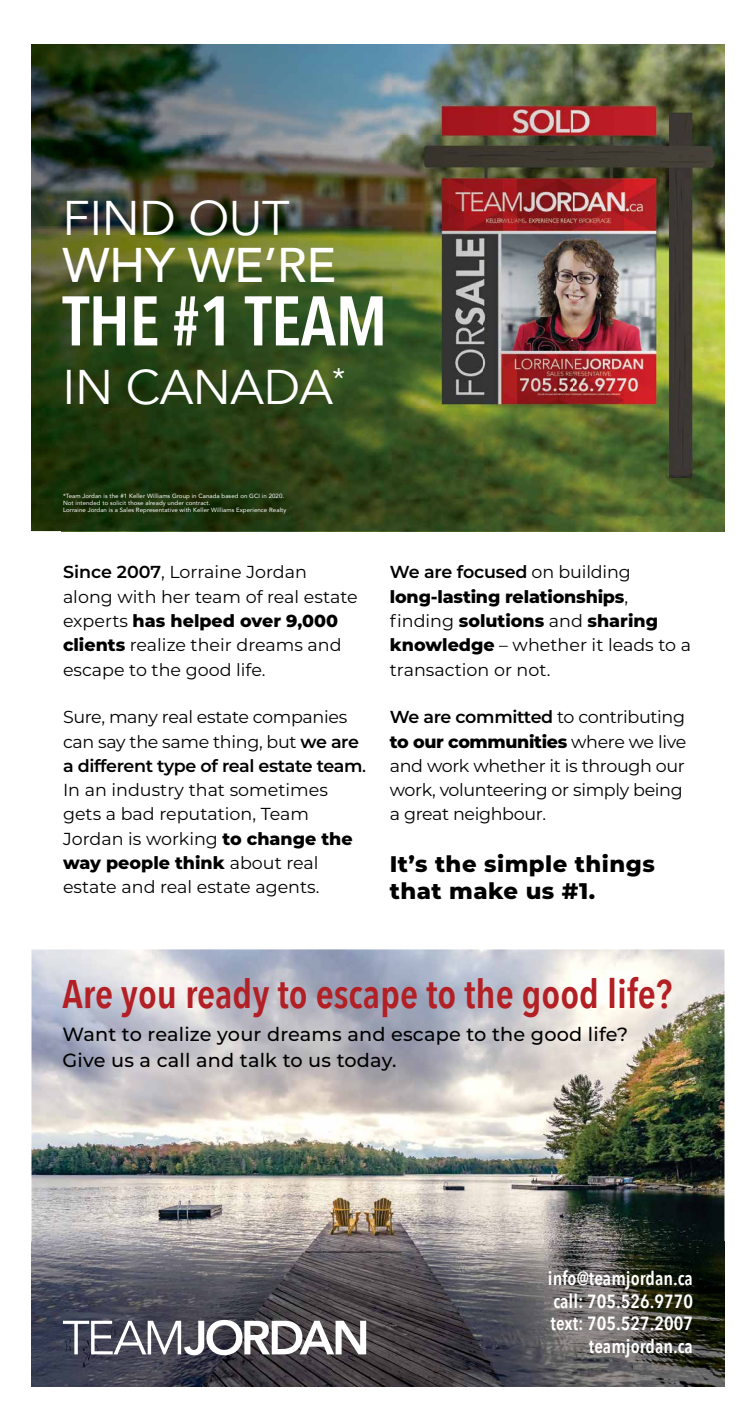
<style>
.page{position:relative;width:756px;height:1418px;background:#fff}
.page>*{position:absolute;margin:0;border:0;box-sizing:border-box;transform-origin:0 0}
.t1{font:600 69.39px "Avenir Next Condensed";letter-spacing:-.01em;color:#fff}
.t2{font:48.56px "Avenir";letter-spacing:-.01em;color:#fff}
.t3{font:500 48.56px "Avenir";letter-spacing:-.01em;color:#fff}
.t4{font:600 39.9px "Avenir Next Condensed";color:#b21f24}
.t5{font:800 22.57px/27.7px "Montserrat";letter-spacing:.02em;color:#000}
.t6{font:500 19.07px/25.1px "Montserrat";letter-spacing:.01em;color:#000}
.t7{font:600 19.07px/22.6px "Avenir Next Condensed";color:#fff;text-align:right}
.t8{font:17.32px/24.2px "Montserrat";color:#000}
.t9{font:17.32px/24.2px "Montserrat";letter-spacing:-.02em;color:#000}
.t10{font:6.04px/7.3px "Avenir";letter-spacing:.01em;color:#fff}
.s1{font-weight:600}
.s2{font-weight:800}
.s3{font-weight:500}
</style>
<div class="page">
<img style="left:61px;top:530px;width:663px;height:1px">
<img style="left:32px;top:44px;width:692px;height:486px">
<img style="left:32px;top:949px;width:692px;height:292px">
<img style="left:32px;top:1241px;width:692px;height:145px">
<svg style="left:63px;top:1319px;width:303px;height:36px"></svg>
<h2 class="t2" style="left:63px;top:190px;width:229px">FIND OUT</h2>
<h2 class="t3" style="left:63px;top:223px;width:275px">WHY WE’RE</h2>
<h1 class="t1" style="left:63px;top:261px;width:327px">THE #1 TEAM</h1>
<h2 class="t2" style="left:63px;top:358px;width:284px">IN CANADA<sup>*</sup></h2>
<p class="t10" style="left:63px;top:492px;width:225px">*Team Jordan is the #1 Keller Williams Group in Canada based on GCI in 2020.<br>Not intended to solicit those already under contract.<br>Lorraine Jordan is a Sales Representative with Keller Williams Experience Realty</p>
<p class="t8" style="left:63px;top:559px;width:296px"><span class="s1">Since 2007</span>, Lorraine Jordan along with her team of real estate experts <span class="s2">has helped over 9,000 clients</span> realize their dreams and escape to the good life.</p>
<p class="t8" style="left:63px;top:704px;width:305px">Sure, many real estate companies can say the same thing, but <span class="s1">we are a different type of real estate team</span><span class="s3">.<br></span>In an industry that sometimes gets a bad reputation, Team<br>Jordan is working <span class="s2">to change the way people think</span> about real estate and real estate agents.</p>
<p class="t8" style="left:390px;top:559px;width:303px"><span class="s1">We are focused</span> on building <span class="s2">long-lasting relationships</span>, finding <span class="s2">solutions</span> and <span class="s2">sharing knowledge</span> – whether it leads to a transaction or not.</p>
<p class="t9" style="left:390px;top:704px;width:298px"><span class="s1">We are committed</span> to contributing <span class="s2">to our communities</span> where we live and work whether it is through our work, volunteering or simply being a great neighbour.</p>
<h3 class="t5" style="left:390px;top:848px;width:267px">It’s the simple things that make us #1.</h3>
<h3 class="t4" style="left:63px;top:960px;width:611px">Are you ready to escape to the good life?</h3>
<p class="t6" style="left:63px;top:1021px;width:567px">Want to realize your dreams and escape to the good life?<br>Give us a call and talk to us today.</p>
<p class="t7" style="left:548px;top:1266px;width:147px">info@teamjordan.ca call: 705.526.9770 text: 705.527.2007 teamjordan.ca</p>
</div>
